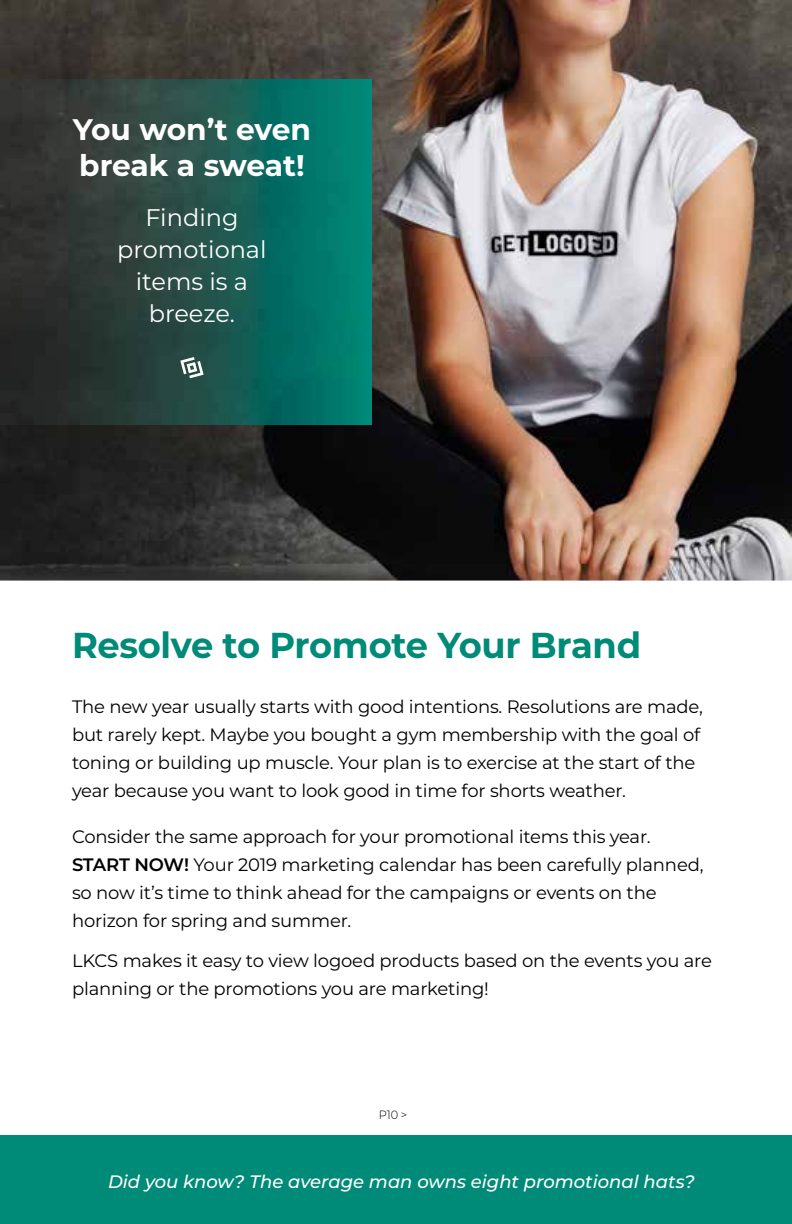
<style>
.page{position:relative;width:792px;height:1224px;background:#fff}
.page>*{position:absolute;margin:0;border:0;box-sizing:border-box;transform-origin:0 0}
.t1{font:700 36px "Montserrat";letter-spacing:-.01em;color:#008b78}
.t2{font:700 29.8px/36px "Montserrat";letter-spacing:-.01em;color:#fff}
.t3{font:24px/32.2px "Montserrat";color:#fff;text-align:center}
.t4{font:18px/28px "Montserrat";letter-spacing:-.01em;color:#000}
.t5{font:italic 500 18px "Montserrat";color:#fff}
.t6{font:300 12px "Montserrat";color:#000;scale:.95 1}
.s1{font-weight:600}
</style>
<div class="page">
<div style="left:0;top:1135px;width:792px;height:89px;background:#008b78"></div>
<img style="left:0;top:0;width:792px;height:581px">
<img style="left:0;top:79px;width:372px;height:346px">
<svg style="left:180px;top:357px;width:24px;height:21px"></svg>
<h2 class="t2" style="left:73px;top:109px;width:240px">You won’t even break a sweat!</h2>
<h3 class="t3" style="left:117px;top:200px;width:151px">Finding promotional items is a breeze.</h3>
<h1 class="t1" style="left:72px;top:619px;width:571px">Resolve to Promote Your Brand</h1>
<p class="t4" style="left:72px;top:692px;width:633px">The new year usually starts with good intentions. Resolutions are made, but rarely kept. Maybe you bought a gym membership with the goal of toning or building up muscle. Your plan is to exercise at the start of the year because you want to look good in time for shorts weather.</p>
<p class="t4" style="left:72px;top:822px;width:633px">Consider the same approach for your promotional items this year.<br><span class="s1">START NOW!</span> Your 2019 marketing calendar has been carefully planned, so now it’s time to think ahead for the campaigns or events on the horizon for spring and summer.</p>
<p class="t4" style="left:72px;top:946px;width:641px">LKCS makes it easy to view logoed products based on the events you are planning or the promotions you are marketing!</p>
<p class="t6" style="left:379px;top:1106px;width:32px">P10 &gt;</p>
<p class="t5" style="left:108px;top:1169px;width:588px">Did you know? The average man owns eight promotional hats?</p>
</div>
